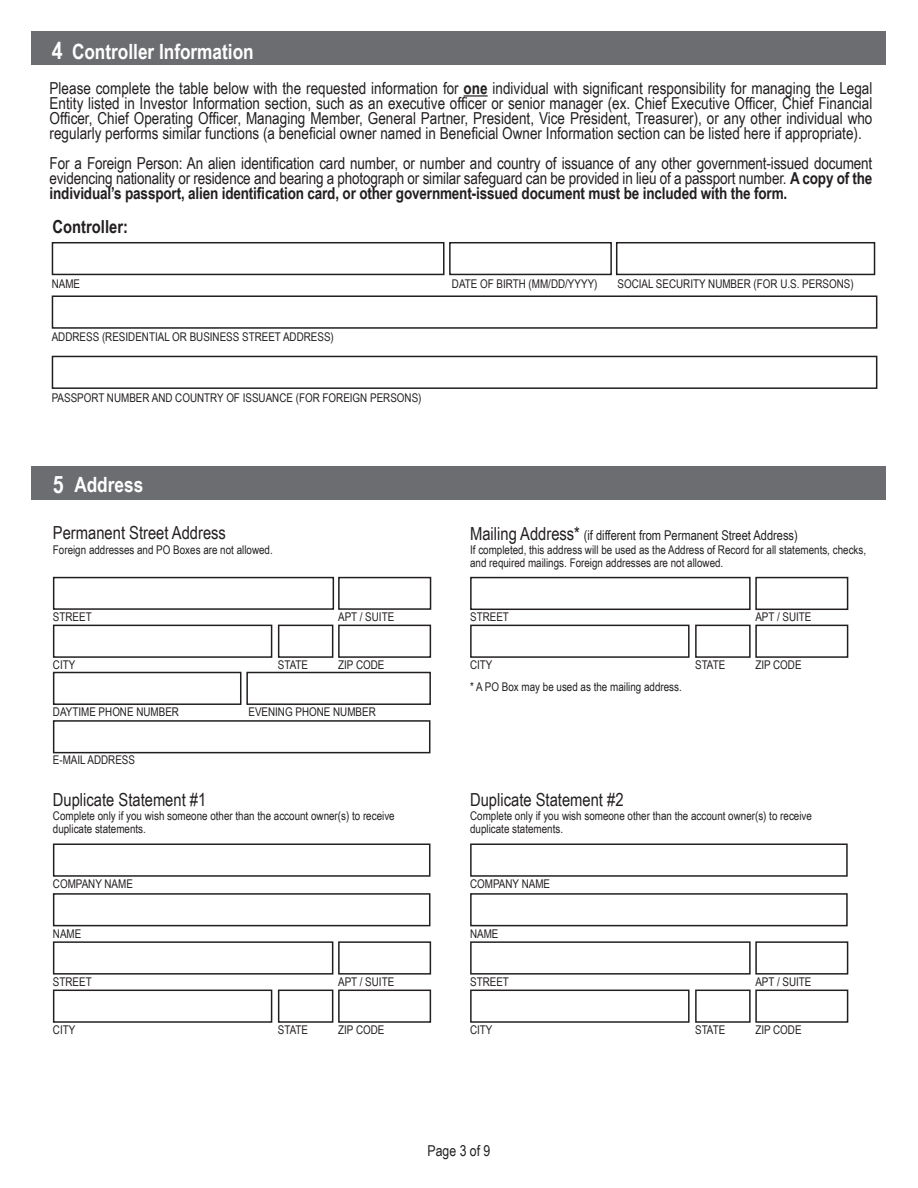
<style>
.page{position:relative;width:918px;height:1188px;background:#fff}
.page>*{position:absolute;margin:0;border:0;box-sizing:border-box;transform-origin:0 0}
.t1{font:700 24px "Arial Narrow";color:#fff}
.t2{font:700 21px "Arial Narrow";color:#fff}
.t3{font:18px "Arial Narrow";color:#231f20}
.t4{font:700 18px "Arial Narrow";color:#231f20}
.t5{font:16.5px/15px "Arial Narrow";letter-spacing:-.005em;color:#231f20;text-align:justify}
.t6{font:15px "Arial Narrow";color:#231f20}
.t7{font:13.5px "Arial Narrow";color:#231f20}
.t8{font:12px/13.5px "Arial Narrow";color:#231f20}
.s1{font-weight:700}
.s2{font-size:18px}
</style>
<div class="page">
<hr style="left:464px;top:95px;width:24px;height:2px;background:#231f20">
<div style="left:32px;top:32px;width:854px;height:33px;background:#6c6d70"></div>
<div style="left:616px;top:242px;width:259px;height:33px;border:2px solid #231f20"></div>
<div style="left:52px;top:242px;width:393px;height:33px;border:2px solid #231f20"></div>
<div style="left:52px;top:295px;width:825px;height:34px;border:2px solid #231f20"></div>
<div style="left:449px;top:242px;width:163px;height:33px;border:2px solid #231f20"></div>
<div style="left:52px;top:356px;width:825px;height:33px;border:2px solid #231f20"></div>
<div style="left:32px;top:466px;width:854px;height:34px;background:#6c6d70"></div>
<div style="left:53px;top:577px;width:281px;height:33px;border:2px solid #231f20"></div>
<div style="left:53px;top:893px;width:377px;height:33px;border:2px solid #231f20"></div>
<div style="left:53px;top:844px;width:377px;height:33px;border:2px solid #231f20"></div>
<div style="left:470px;top:893px;width:378px;height:33px;border:2px solid #231f20"></div>
<div style="left:470px;top:844px;width:378px;height:33px;border:2px solid #231f20"></div>
<div style="left:53px;top:625px;width:219px;height:33px;border:2px solid #231f20"></div>
<div style="left:53px;top:990px;width:219px;height:33px;border:2px solid #231f20"></div>
<div style="left:470px;top:990px;width:220px;height:33px;border:2px solid #231f20"></div>
<div style="left:470px;top:625px;width:220px;height:33px;border:2px solid #231f20"></div>
<div style="left:53px;top:941px;width:280px;height:34px;border:2px solid #231f20"></div>
<div style="left:470px;top:941px;width:281px;height:34px;border:2px solid #231f20"></div>
<div style="left:470px;top:577px;width:281px;height:33px;border:2px solid #231f20"></div>
<div style="left:53px;top:672px;width:188px;height:33px;border:2px solid #231f20"></div>
<div style="left:53px;top:720px;width:377px;height:33px;border:2px solid #231f20"></div>
<div style="left:246px;top:672px;width:185px;height:33px;border:2px solid #231f20"></div>
<div style="left:278px;top:625px;width:55px;height:33px;border:2px solid #231f20"></div>
<div style="left:278px;top:990px;width:55px;height:33px;border:2px solid #231f20"></div>
<div style="left:695px;top:990px;width:56px;height:33px;border:2px solid #231f20"></div>
<div style="left:695px;top:625px;width:56px;height:33px;border:2px solid #231f20"></div>
<div style="left:338px;top:625px;width:93px;height:33px;border:2px solid #231f20"></div>
<div style="left:338px;top:990px;width:93px;height:33px;border:2px solid #231f20"></div>
<div style="left:755px;top:990px;width:93px;height:33px;border:2px solid #231f20"></div>
<div style="left:755px;top:625px;width:93px;height:33px;border:2px solid #231f20"></div>
<div style="left:338px;top:941px;width:93px;height:34px;border:2px solid #231f20"></div>
<div style="left:755px;top:941px;width:93px;height:34px;border:2px solid #231f20"></div>
<div style="left:755px;top:577px;width:93px;height:33px;border:2px solid #231f20"></div>
<div style="left:338px;top:577px;width:93px;height:33px;border:2px solid #231f20"></div>
<p class="t1" style="left:52px;top:33px;width:12px">4</p>
<p class="t2" style="left:72px;top:35px;width:183px">Controller Information</p>
<p class="t5" style="left:50px;top:80px;width:824px">Please complete the table below with the requested information for <span class="s1">one</span> individual with significant responsibility for managing the Legal Entity listed in Investor Information section, such as an executive officer or senior manager (ex. Chief Executive Officer, Chief Financial Officer, Chief Operating Officer, Managing Member, General Partner, President, Vice President, Treasurer), or any other individual who regularly performs similar functions (a beneficial owner named in Beneficial Owner Information section can be listed here if appropriate).</p>
<p class="t5" style="left:50px;top:155px;width:824px">For a Foreign Person: An alien identification card number, or number and country of issuance of any other government-issued document evidencing nationality or residence and bearing a photograph or similar safeguard can be provided in lieu of a passport number. <span class="s1">A copy of the individual’s passport, alien identification card, or other government-issued document must be included with the form.</span></p>
<p class="t4" style="left:53px;top:213px;width:77px">Controller:</p>
<p class="t8" style="left:52px;top:276px;width:30px">NAME</p>
<p class="t8" style="left:452px;top:276px;width:147px">DATE OF BIRTH (MM/DD/YYYY)</p>
<p class="t8" style="left:617px;top:276px;width:238px">SOCIAL SECURITY NUMBER (FOR U.S. PERSONS)</p>
<p class="t8" style="left:52px;top:330px;width:284px">ADDRESS (RESIDENTIAL OR BUSINESS STREET ADDRESS)</p>
<p class="t8" style="left:52px;top:390px;width:371px">PASSPORT NUMBER AND COUNTRY OF ISSUANCE (FOR FOREIGN PERSONS)</p>
<p class="t1" style="left:53px;top:466px;width:12px">5</p>
<p class="t2" style="left:74px;top:469px;width:70px">Address</p>
<p class="t3" style="left:53px;top:520px;width:175px">Permanent Street Address</p>
<p class="t8" style="left:53px;top:542px;width:221px">Foreign addresses and PO Boxes are not allowed.</p>
<p class="t7" style="left:470px;top:526px;width:329px"><span class="s2">Mailing Address*</span> (if different from Permanent Street Address)</p>
<p class="t8" style="left:470px;top:542px;width:398px">If completed, this address will be used as the Address of Record for all statements, checks,</p>
<p class="t8" style="left:470px;top:556px;width:255px">and required mailings. Foreign addresses are not allowed.</p>
<p class="t8" style="left:53px;top:610px;width:40px">STREET</p>
<p class="t8" style="left:53px;top:657px;width:24px">CITY</p>
<p class="t8" style="left:278px;top:657px;width:32px">STATE</p>
<p class="t8" style="left:338px;top:610px;width:58px">APT / SUITE</p>
<p class="t8" style="left:338px;top:657px;width:48px">ZIP CODE</p>
<p class="t8" style="left:470px;top:610px;width:40px">STREET</p>
<p class="t8" style="left:470px;top:657px;width:24px">CITY</p>
<p class="t8" style="left:695px;top:657px;width:32px">STATE</p>
<p class="t8" style="left:755px;top:610px;width:58px">APT / SUITE</p>
<p class="t8" style="left:755px;top:657px;width:48px">ZIP CODE</p>
<p class="t8" style="left:470px;top:680px;width:213px">* A PO Box may be used as the mailing address.</p>
<p class="t8" style="left:53px;top:705px;width:128px">DAYTIME PHONE NUMBER</p>
<p class="t8" style="left:53px;top:753px;width:84px">E-MAIL ADDRESS</p>
<p class="t8" style="left:248px;top:705px;width:129px">EVENING PHONE NUMBER</p>
<p class="t3" style="left:53px;top:787px;width:155px">Duplicate Statement #1</p>
<p class="t8" style="left:53px;top:808px;width:343px">Complete only if you wish someone other than the account owner(s) to receive duplicate statements.</p>
<p class="t3" style="left:470px;top:787px;width:155px">Duplicate Statement #2</p>
<p class="t8" style="left:470px;top:808px;width:343px">Complete only if you wish someone other than the account owner(s) to receive duplicate statements.</p>
<p class="t8" style="left:53px;top:876px;width:82px">COMPANY NAME</p>
<p class="t8" style="left:470px;top:876px;width:82px">COMPANY NAME</p>
<p class="t8" style="left:53px;top:926px;width:30px">NAME</p>
<p class="t8" style="left:470px;top:926px;width:30px">NAME</p>
<p class="t8" style="left:53px;top:974px;width:40px">STREET</p>
<p class="t8" style="left:470px;top:974px;width:40px">STREET</p>
<p class="t8" style="left:338px;top:974px;width:58px">APT / SUITE</p>
<p class="t8" style="left:755px;top:974px;width:58px">APT / SUITE</p>
<p class="t8" style="left:53px;top:1022px;width:24px">CITY</p>
<p class="t8" style="left:470px;top:1022px;width:24px">CITY</p>
<p class="t8" style="left:338px;top:1022px;width:48px">ZIP CODE</p>
<p class="t8" style="left:755px;top:1022px;width:48px">ZIP CODE</p>
<p class="t8" style="left:278px;top:1022px;width:32px">STATE</p>
<p class="t8" style="left:695px;top:1022px;width:32px">STATE</p>
<p class="t6" style="left:428px;top:1139px;width:64px">Page 3 of 9</p>
</div>
